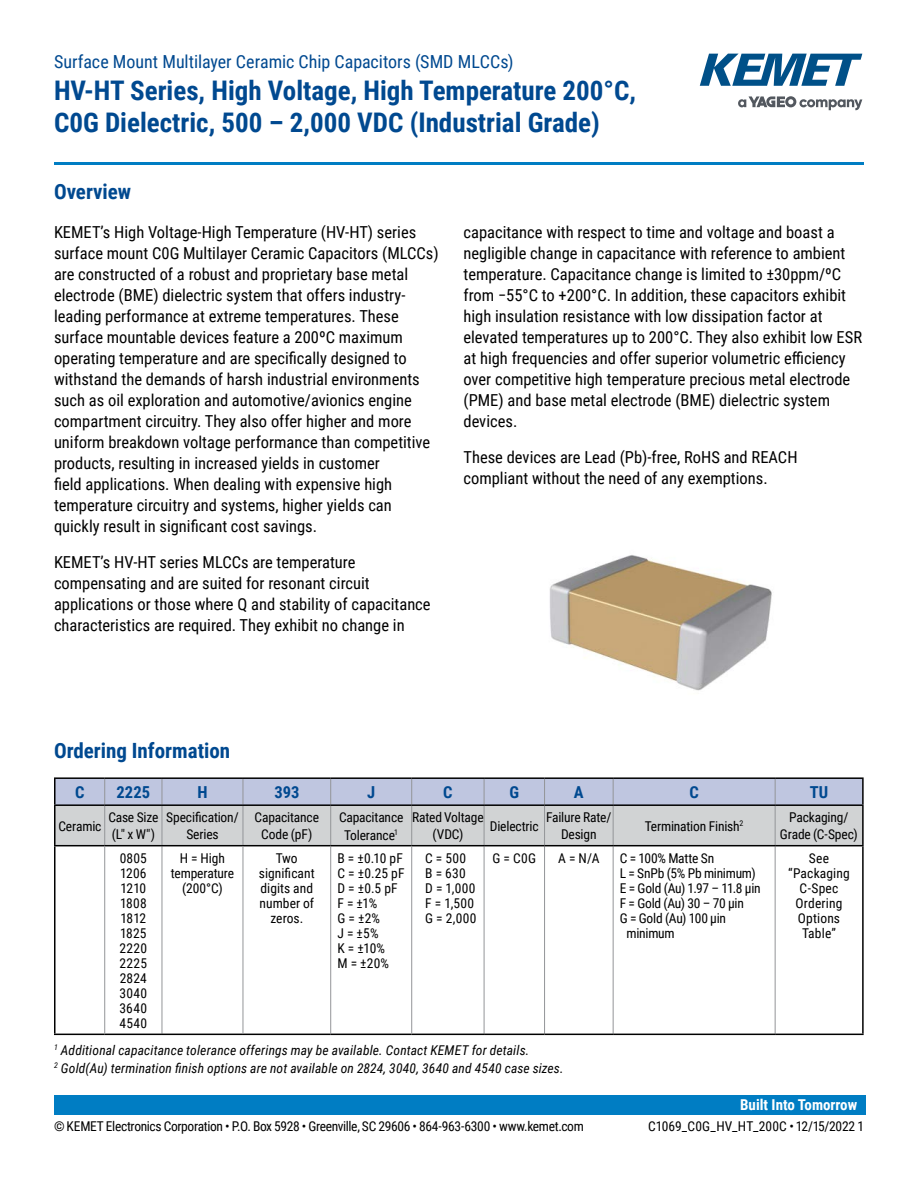
<style>
.page{position:relative;width:918px;height:1188px;background:#fff}
.page>*{position:absolute;margin:0;border:0;box-sizing:border-box;transform-origin:0 0}
.t1{font:700 27px/32.4px "Roboto Condensed";color:#004990}
.t2{font:700 21px "Roboto Condensed";color:#004990}
.t3{font:18px "Roboto Condensed";color:#004990}
.t4{font:16.5px/21px "Roboto Condensed";color:#000}
.t5{font:700 16.5px "Roboto Condensed";letter-spacing:.005em;color:#004990}
.t6{font:700 15px "Roboto Condensed";color:#fff}
.t7{font:13.5px/15px "Roboto Condensed";letter-spacing:-.01em;color:#000;text-align:center}
.t8{font:italic 13.5px/18px "Roboto Condensed";letter-spacing:.01em;color:#000}
.t9{font:13.5px/15px "Roboto Condensed";letter-spacing:.015em;color:#000}
.t10{font:13.5px/15px "Roboto Condensed";letter-spacing:.025em;color:#000}
</style>
<div class="page">
<svg style="left:738px;top:96px;width:124px;height:14px"></svg>
<svg style="left:700px;top:54px;width:162px;height:32px"></svg>
<hr style="left:54px;top:162px;width:810px;height:3px;background:#007dc3">
<div style="left:54px;top:1095px;width:811px;height:20px;background:#007dc3"></div>
<svg style="left:56px;top:779px;width:806px;height:66px;background:#c9cdd8"></svg>
<hr style="left:104px;top:806px;width:1px;height:39px;background:#939598">
<hr style="left:162px;top:806px;width:1px;height:39px;background:#939598">
<hr style="left:243px;top:806px;width:1px;height:39px;background:#939598">
<hr style="left:330px;top:806px;width:1px;height:39px;background:#939598">
<hr style="left:411px;top:806px;width:1px;height:39px;background:#939598">
<hr style="left:484px;top:806px;width:1px;height:39px;background:#939598">
<hr style="left:544px;top:806px;width:1px;height:39px;background:#939598">
<hr style="left:613px;top:806px;width:1px;height:39px;background:#939598">
<hr style="left:775px;top:806px;width:1px;height:39px;background:#939598">
<hr style="left:484px;top:846px;width:1px;height:188px;background:#939598">
<hr style="left:544px;top:846px;width:1px;height:188px;background:#939598">
<hr style="left:613px;top:846px;width:1px;height:188px;background:#939598">
<hr style="left:775px;top:846px;width:1px;height:188px;background:#939598">
<hr style="left:54px;top:806px;width:2px;height:39px;background:#000">
<hr style="left:862px;top:806px;width:2px;height:39px;background:#000">
<hr style="left:54px;top:845px;width:51px;height:1px;background:#000">
<hr style="left:54px;top:846px;width:2px;height:188px;background:#000">
<hr style="left:412px;top:845px;width:72px;height:1px;background:#000">
<hr style="left:484px;top:845px;width:61px;height:1px;background:#000">
<hr style="left:545px;top:845px;width:68px;height:1px;background:#000">
<hr style="left:613px;top:845px;width:162px;height:1px;background:#000">
<hr style="left:775px;top:845px;width:89px;height:1px;background:#000">
<hr style="left:862px;top:846px;width:2px;height:188px;background:#000">
<hr style="left:54px;top:1034px;width:51px;height:1px;background:#000">
<hr style="left:412px;top:1034px;width:72px;height:1px;background:#000">
<hr style="left:484px;top:1034px;width:61px;height:1px;background:#000">
<hr style="left:545px;top:1034px;width:68px;height:1px;background:#000">
<hr style="left:613px;top:1034px;width:162px;height:1px;background:#000">
<hr style="left:775px;top:1034px;width:89px;height:1px;background:#000">
<hr style="left:54px;top:777px;width:51px;height:2px;background:#000">
<hr style="left:54px;top:779px;width:2px;height:25px;background:#000">
<hr style="left:105px;top:777px;width:57px;height:2px;background:#000">
<hr style="left:162px;top:777px;width:81px;height:2px;background:#000">
<hr style="left:243px;top:777px;width:88px;height:2px;background:#000">
<hr style="left:331px;top:777px;width:81px;height:2px;background:#000">
<hr style="left:412px;top:777px;width:72px;height:2px;background:#000">
<hr style="left:484px;top:777px;width:61px;height:2px;background:#000">
<hr style="left:545px;top:777px;width:68px;height:2px;background:#000">
<hr style="left:613px;top:777px;width:162px;height:2px;background:#000">
<hr style="left:775px;top:777px;width:89px;height:2px;background:#000">
<hr style="left:862px;top:779px;width:2px;height:25px;background:#000">
<hr style="left:54px;top:804px;width:51px;height:2px;background:#000">
<hr style="left:105px;top:804px;width:57px;height:2px;background:#000">
<hr style="left:162px;top:804px;width:81px;height:2px;background:#000">
<hr style="left:243px;top:804px;width:88px;height:2px;background:#000">
<hr style="left:331px;top:804px;width:81px;height:2px;background:#000">
<hr style="left:412px;top:804px;width:72px;height:2px;background:#000">
<hr style="left:484px;top:804px;width:61px;height:2px;background:#000">
<hr style="left:545px;top:804px;width:68px;height:2px;background:#000">
<hr style="left:613px;top:804px;width:162px;height:2px;background:#000">
<hr style="left:775px;top:804px;width:89px;height:2px;background:#000">
<hr style="left:162px;top:846px;width:1px;height:188px;background:#939598">
<hr style="left:105px;top:845px;width:57px;height:1px;background:#000">
<hr style="left:162px;top:845px;width:81px;height:1px;background:#000">
<hr style="left:243px;top:845px;width:88px;height:1px;background:#000">
<hr style="left:105px;top:1034px;width:57px;height:1px;background:#000">
<hr style="left:162px;top:1034px;width:81px;height:1px;background:#000">
<hr style="left:243px;top:1034px;width:88px;height:1px;background:#000">
<hr style="left:104px;top:846px;width:1px;height:188px;background:#939598">
<hr style="left:330px;top:846px;width:1px;height:188px;background:#939598">
<hr style="left:243px;top:846px;width:1px;height:188px;background:#939598">
<hr style="left:331px;top:845px;width:81px;height:1px;background:#000">
<hr style="left:331px;top:1034px;width:81px;height:1px;background:#000">
<hr style="left:411px;top:846px;width:1px;height:188px;background:#939598">
<img style="left:549px;top:555px;width:223px;height:136px">
<p class="t3" style="left:54px;top:48px;width:461px">Surface Mount Multilayer Ceramic Chip Capacitors (SMD MLCCs)</p>
<h1 class="t1" style="left:54px;top:73px;width:584px">HV-HT Series, High Voltage, High Temperature 200°C,<br>C0G Dielectric, 500 – 2,000 VDC (Industrial Grade)</h1>
<p class="t2" style="left:54px;top:177px;width:79px">Overview</p>
<p class="t4" style="left:54px;top:221px;width:386px">KEMET’s High Voltage-High Temperature (HV-HT) series surface mount C0G Multilayer Ceramic Capacitors (MLCCs) are constructed of a robust and proprietary base metal electrode (BME) dielectric system that offers industry&shy;leading performance at extreme temperatures. These surface mountable devices feature a 200ºC maximum operating temperature and are specifically designed to withstand the demands of harsh industrial environments such as oil exploration and automotive/avionics engine compartment circuitry. They also offer higher and more uniform breakdown voltage performance than competitive products, resulting in increased yields in customer<br>field applications. When dealing with expensive high temperature circuitry and systems, higher yields can quickly result in significant cost savings.</p>
<p class="t4" style="left:54px;top:551px;width:378px">KEMET’s HV-HT series MLCCs are temperature compensating and are suited for resonant circuit applications or those where Q and stability of capacitance characteristics are required. They exhibit no change in</p>
<p class="t4" style="left:463px;top:221px;width:400px">capacitance with respect to time and voltage and boast a negligible change in capacitance with reference to ambient temperature. Capacitance change is limited to ±30ppm/ºC from −55°C to +200°C. In addition, these capacitors exhibit high insulation resistance with low dissipation factor at elevated temperatures up to 200°C. They also exhibit low ESR at high frequencies and offer superior volumetric efficiency over competitive high temperature precious metal electrode (PME) and base metal electrode (BME) dielectric system devices.</p>
<p class="t4" style="left:463px;top:446px;width:336px">These devices are Lead (Pb)-free, RoHS and REACH compliant without the need of any exemptions.</p>
<p class="t2" style="left:54px;top:736px;width:178px">Ordering Information</p>
<p class="t5" style="left:75px;top:780px;width:11px">C</p>
<p class="t5" style="left:117px;top:780px;width:35px">2225</p>
<p class="t5" style="left:197px;top:780px;width:12px">H</p>
<p class="t5" style="left:274px;top:780px;width:27px">393</p>
<p class="t5" style="left:367px;top:780px;width:10px">J</p>
<p class="t5" style="left:443px;top:780px;width:11px">C</p>
<p class="t5" style="left:509px;top:780px;width:11px">G</p>
<p class="t5" style="left:574px;top:780px;width:11px">A</p>
<p class="t5" style="left:689px;top:780px;width:11px">C</p>
<p class="t5" style="left:810px;top:780px;width:20px">TU</p>
<p class="t7" style="left:58px;top:818px;width:45px">Ceramic</p>
<p class="t7" style="left:108px;top:809px;width:51px;line-height:16.5px;text-align:left">Case Size (L" x W")</p>
<p class="t7" style="left:166px;top:809px;width:74px;line-height:16.5px">Specification/<br>Series</p>
<p class="t7" style="left:255px;top:809px;width:66px;line-height:16.5px">Capacitance<br>Code (pF)</p>
<p class="t7" style="left:339px;top:807px;width:66px;line-height:18px">Capacitance<br>Tolerance<sup>1</sup></p>
<p class="t7" style="left:412px;top:809px;width:73px;line-height:16.5px">Rated Voltage (VDC)</p>
<p class="t7" style="left:490px;top:818px;width:50px">Dielectric</p>
<p class="t7" style="left:546px;top:809px;width:67px;line-height:16.5px">Failure Rate/<br>Design</p>
<p class="t7" style="left:645px;top:818px;width:100px">Termination Finish<sup>2</sup></p>
<p class="t7" style="left:780px;top:809px;width:79px;line-height:16.5px">Packaging/<br>Grade (C-Spec)</p>
<p class="t7" style="left:119px;top:850px;width:29px;text-align:justify">0805<br>1206<br>1210<br>1808<br>1812<br>1825<br>2220<br>2225<br>2824<br>3040<br>3640<br>4540</p>
<p class="t7" style="left:171px;top:850px;width:65px">H = High temperature (200°C)</p>
<p class="t7" style="left:259px;top:850px;width:57px">Two significant digits and number of zeros.</p>
<p class="t9" style="left:337px;top:850px;width:69px">B = ±0.10 pF<br>C = ±0.25 pF<br>D = ±0.5 pF<br>F = ±1%<br>G = ±2%<br>J = ±5%<br>K = ±10%<br>M = ±20%</p>
<p class="t10" style="left:425px;top:850px;width:53px">C = 500<br>B = 630<br>D = 1,000<br>F = 1,500<br>G = 2,000</p>
<p class="t7" style="left:493px;top:850px;width:45px">G = C0G</p>
<p class="t7" style="left:558px;top:850px;width:43px">A = N/A</p>
<p class="t7" style="left:620px;top:850px;width:96px">C = 100% Matte Sn</p>
<p class="t9" style="left:788px;top:850px;width:63px;text-align:center">See “Packaging<br>C-Spec<br>Ordering<br>Options<br>Table”</p>
<p class="t7" style="left:620px;top:865px;width:137px">L = SnPb (5% Pb minimum)</p>
<p class="t7" style="left:620px;top:880px;width:142px">E = Gold (Au) 1.97 – 11.8 µin</p>
<p class="t7" style="left:620px;top:895px;width:126px">F = Gold (Au) 30 – 70 µin</p>
<p class="t7" style="left:620px;top:910px;width:108px">G = Gold (Au) 100 µin</p>
<p class="t7" style="left:627px;top:925px;width:50px">minimum</p>
<p class="t8" style="left:54px;top:1041px;width:511px"><sup>1</sup> Additional capacitance tolerance offerings may be available. Contact KEMET for details.<br><sup>2</sup> Gold(Au) termination finish options are not available on 2824, 3040, 3640 and 4540 case sizes.</p>
<p class="t6" style="left:740px;top:1094px;width:119px">Built Into Tomorrow</p>
<p class="t7" style="left:54px;top:1118px;width:531px">© KEMET Electronics Corporation • P.O. Box 5928 • Greenville, SC 29606 • 864-963-6300 • www.kemet.com</p>
<p class="t7" style="left:648px;top:1118px;width:218px">C1069_C0G_HV_HT_200C • 12/15/2022 1</p>
</div>
